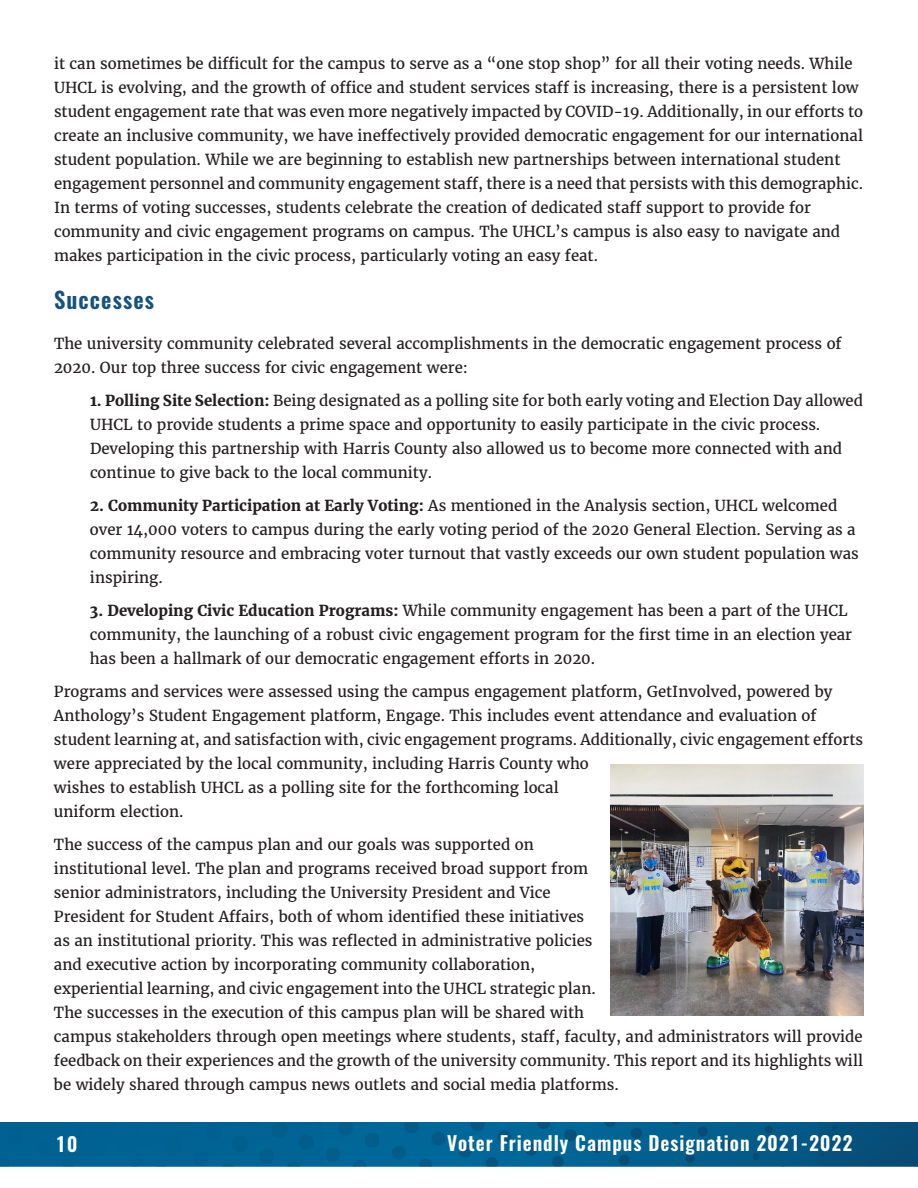
<style>
.page{position:relative;width:918px;height:1188px;background:#fff}
.page>*{position:absolute;margin:0;border:0;box-sizing:border-box;transform-origin:0 0}
.t1{font:600 22.5px "Oswald";letter-spacing:.05em;color:#155280}
.t2{font:600 19.5px "Oswald";letter-spacing:.05em;color:#fff}
.t3{font:15px/24px "Merriweather";color:#231f20}
.s1{font-weight:700}
</style>
<div class="page">
<img style="left:0;top:764px;width:918px;height:403px">
<img style="left:611px;top:764px;width:252px;height:252px">
<p class="t3" style="left:54px;top:51px;width:811px">it can sometimes be difficult for the campus to serve as a “one stop shop” for all their voting needs. While UHCL is evolving, and the growth of office and student services staff is increasing, there is a persistent low student engagement rate that was even more negatively impacted by COVID-19. Additionally, in our efforts to create an inclusive community, we have ineffectively provided democratic engagement for our international student population. While we are beginning to establish new partnerships between international student engagement personnel and community engagement staff, there is a need that persists with this demographic.<br>In terms of voting successes, students celebrate the creation of dedicated staff support to provide for community and civic engagement programs on campus. The UHCL’s campus is also easy to navigate and makes participation in the civic process, particularly voting an easy feat.</p>
<h3 class="t1" style="left:54px;top:284px;width:102px">Successes</h3>
<p class="t3" style="left:54px;top:332px;width:789px">The university community celebrated several accomplishments in the democratic engagement process of<br>2020. Our top three success for civic engagement were:</p>
<p class="t3" style="left:90px;top:389px;width:775px"><span class="s1">1. Polling Site Selection:</span> Being designated as a polling site for both early voting and Election Day allowed UHCL to provide students a prime space and opportunity to easily participate in the civic process.<br>Developing this partnership with Harris County also allowed us to become more connected with and continue to give back to the local community.</p>
<p class="t3" style="left:90px;top:494px;width:770px"><span class="s1">2. Community Participation at Early Voting:</span> As mentioned in the Analysis section, UHCL welcomed over 14,000 voters to campus during the early voting period of the 2020 General Election. Serving as a community resource and embracing voter turnout that vastly exceeds our own student population was inspiring.</p>
<p class="t3" style="left:90px;top:599px;width:764px"><span class="s1">3. Developing Civic Education Programs:</span> While community engagement has been a part of the UHCL community, the launching of a robust civic engagement program for the first time in an election year has been a hallmark of our democratic engagement efforts in 2020.</p>
<p class="t3" style="left:54px;top:680px;width:811px">Programs and services were assessed using the campus engagement platform, GetInvolved, powered by Anthology’s Student Engagement platform, Engage. This includes event attendance and evaluation of student learning at, and satisfaction with, civic engagement programs. Additionally, civic engagement efforts were appreciated by the local community, including Harris County who<br>wishes to establish UHCL as a polling site for the forthcoming local<br>uniform election.</p>
<p class="t3" style="left:54px;top:833px;width:811px">The success of the campus plan and our goals was supported on<br>institutional level. The plan and programs received broad support from<br>senior administrators, including the University President and Vice<br>President for Student Affairs, both of whom identified these initiatives<br>as an institutional priority. This was reflected in administrative policies<br>and executive action by incorporating community collaboration,<br>experiential learning, and civic engagement into the UHCL strategic plan.<br>The successes in the execution of this campus plan will be shared with<br>campus stakeholders through open meetings where students, staff, faculty, and administrators will provide feedback on their experiences and the growth of the university community. This report and its highlights will be widely shared through campus news outlets and social media platforms.</p>
<h2 class="t2" style="left:56px;top:1130px;width:23px">10</h2>
<h2 class="t2" style="left:447px;top:1129px;width:407px">Voter Friendly Campus Designation 2021-2022</h2>
</div>
